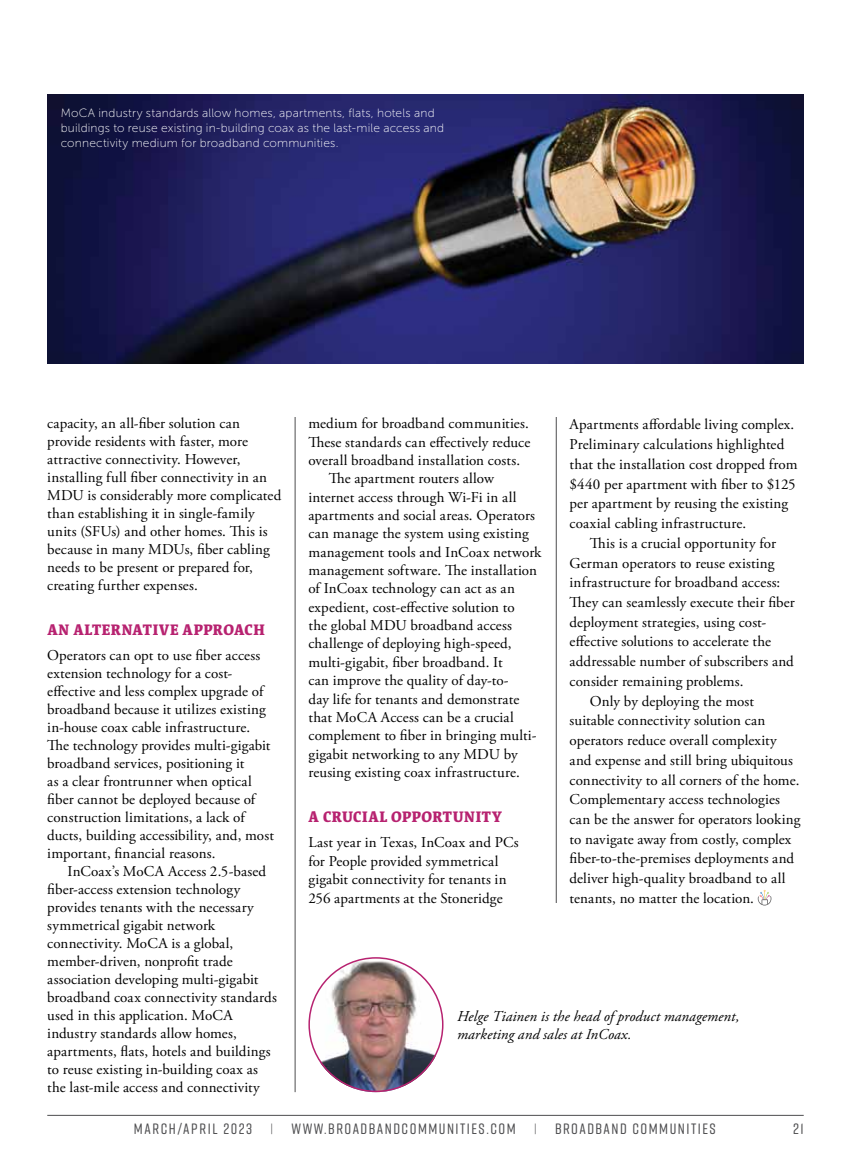
<style>
.page{position:relative;width:851px;height:1161px;background:#fff}
.page>*{position:absolute;margin:0;border:0;box-sizing:border-box;transform-origin:0 0}
.t1{font:15px/18px "Adobe Garamond Pro";letter-spacing:.01em;color:#000}
.t2{font:500 15px "Rift Soft";letter-spacing:.1em;color:#4d4d4f}
.t3{font:italic 15px/18px "Adobe Garamond Pro";letter-spacing:.01em;color:#000}
.t4{font:900 15px "Acuta";letter-spacing:.03em;color:#b72270}
.t5{font:12px/15px "Museo Sans 100";letter-spacing:.015em;color:#fff}
.s1{font-weight:300;font-size:11.85px}
</style>
<div class="page">
<hr style="left:47px;top:1115px;width:756px;height:1px;background:#4d4d4f">
<hr style="left:556px;top:417px;width:1px;height:486px;background:#4d4d4f">
<hr style="left:295px;top:417px;width:1px;height:675px;background:#4d4d4f">
<svg style="left:757px;top:890px;width:14px;height:15px"></svg>
<img style="left:308px;top:957px;width:135px;height:135px;border-radius:67px">
<img style="left:47px;top:94px;width:756px;height:269px">
<p class="t5" style="left:61px;top:106px;width:385px">MoCA industry standards allow homes, apartments, flats, hotels and buildings to reuse existing in-building coax as the last-mile access and connectivity medium for broadband communities.</p>
<p class="t1" style="left:47px;top:415px;width:235px">capacity, an all-fiber solution can provide residents with faster, more attractive connectivity. However, installing full fiber connectivity in an MDU is considerably more complicated than establishing it in single-family units (SFUs) and other homes. This is because in many MDUs, fiber cabling needs to be present or prepared for, creating further expenses.</p>
<p class="t4" style="left:47px;top:621px;width:219px">AN ALTERNATIVE APPROACH</p>
<p class="t1" style="left:47px;top:647px;width:228px">Operators can opt to use fiber access extension technology for a cost&shy;effective and less complex upgrade of broadband because it utilizes existing in-house coax cable infrastructure.<br>The technology provides multi-gigabit broadband services, positioning it<br>as a clear frontrunner when optical fiber cannot be deployed because of construction limitations, a lack of ducts, building accessibility, and, most important, financial reasons.</p>
<p class="t1" style="left:47px;top:863px;width:231px;text-indent:20px">InCoax’s MoCA Access 2.5-based fiber-access extension technology provides tenants with the necessary symmetrical gigabit network connectivity. MoCA is a global, member-driven, nonprofit trade association developing multi-gigabit broadband coax connectivity standards used in this application. MoCA industry standards allow homes, apartments, flats, hotels and buildings to reuse existing in-building coax as the last-mile access and connectivity</p>
<p class="t1" style="left:308px;top:415px;width:222px">medium for broadband communities.</p>
<p class="t1" style="left:308px;top:433px;width:223px">These standards can effectively reduce</p>
<p class="t1" style="left:308px;top:452px;width:213px">overall broadband installation costs.</p>
<p class="t1" style="left:328px;top:470px;width:167px">The apartment routers allow</p>
<p class="t1" style="left:308px;top:488px;width:209px">internet access through Wi-Fi in all</p>
<p class="t1" style="left:308px;top:507px;width:228px">apartments and social areas. Operators</p>
<p class="t1" style="left:308px;top:525px;width:222px">can manage the system using existing</p>
<p class="t1" style="left:308px;top:543px;width:234px">management tools and InCoax network</p>
<p class="t1" style="left:308px;top:562px;width:230px">management software. The installation</p>
<p class="t1" style="left:308px;top:580px;width:208px">of InCoax technology can act as an</p>
<p class="t1" style="left:308px;top:599px;width:208px">expedient, cost-effective solution to</p>
<p class="t1" style="left:308px;top:617px;width:205px">the global MDU broadband access</p>
<p class="t1" style="left:308px;top:635px;width:205px">challenge of deploying high-speed,</p>
<p class="t1" style="left:308px;top:654px;width:196px">multi-gigabit, fiber broadband. It</p>
<p class="t1" style="left:308px;top:672px;width:202px">can improve the quality of day-to-</p>
<p class="t1" style="left:308px;top:690px;width:212px">day life for tenants and demonstrate</p>
<p class="t1" style="left:308px;top:709px;width:207px">that MoCA Access can be a crucial</p>
<p class="t1" style="left:308px;top:727px;width:229px">complement to fiber in bringing multi-</p>
<p class="t1" style="left:308px;top:745px;width:211px">gigabit networking to any MDU by</p>
<p class="t1" style="left:308px;top:764px;width:213px">reusing existing coax infrastructure.</p>
<p class="t4" style="left:308px;top:808px;width:195px">A CRUCIAL OPPORTUNITY</p>
<p class="t1" style="left:308px;top:834px;width:212px">Last year in Texas, InCoax and PCs for People provided symmetrical gigabit connectivity for tenants in 256 apartments at the Stoneridge</p>
<p class="t1" style="left:569px;top:415px;width:229px;line-height:19.8px">Apartments affordable living complex.<br>Preliminary calculations highlighted that the installation cost dropped from $440 per apartment with fiber to $125 per apartment by reusing the existing coaxial cabling infrastructure.</p>
<p class="t1" style="left:589px;top:535px;width:188px">This is a crucial opportunity for</p>
<p class="t1" style="left:569px;top:554px;width:206px">German operators to reuse existing</p>
<p class="t1" style="left:569px;top:574px;width:212px">infrastructure for broadband access:</p>
<p class="t1" style="left:569px;top:594px;width:227px">They can seamlessly execute their fiber</p>
<p class="t1" style="left:569px;top:614px;width:198px">deployment strategies, using cost-</p>
<p class="t1" style="left:569px;top:633px;width:203px">effective solutions to accelerate the</p>
<p class="t1" style="left:569px;top:653px;width:226px">addressable number of subscribers and</p>
<p class="t1" style="left:569px;top:673px;width:175px">consider remaining problems.</p>
<p class="t1" style="left:589px;top:692px;width:166px">Only by deploying the most</p>
<p class="t1" style="left:569px;top:712px;width:197px">suitable connectivity solution can</p>
<p class="t1" style="left:569px;top:732px;width:209px">operators reduce overall complexity</p>
<p class="t1" style="left:569px;top:752px;width:225px">and expense and still bring ubiquitous</p>
<p class="t1" style="left:569px;top:771px;width:231px">connectivity to all corners of the home.</p>
<p class="t1" style="left:569px;top:791px;width:212px">Complementary access technologies</p>
<p class="t1" style="left:569px;top:811px;width:232px">can be the answer for operators looking</p>
<p class="t1" style="left:569px;top:830px;width:223px">to navigate away from costly, complex</p>
<p class="t1" style="left:569px;top:850px;width:226px">fiber-to-the-premises deployments and</p>
<p class="t1" style="left:569px;top:870px;width:217px">deliver high-quality broadband to all</p>
<p class="t1" style="left:569px;top:890px;width:186px">tenants, no matter the location.</p>
<p class="t3" style="left:457px;top:1008px;width:284px">Helge Tiainen is the head of product management, marketing and sales at InCoax.</p>
<p class="t2" style="left:134px;top:1118px;width:583px">MARCH/APRIL 2023 <span class="s1">|</span> WWW.BROADBANDCOMMUNITIES.COM <span class="s1">|</span> BROADBAND COMMUNITIES</p>
<p class="t2" style="left:793px;top:1118px;width:12px">21</p>
</div>
